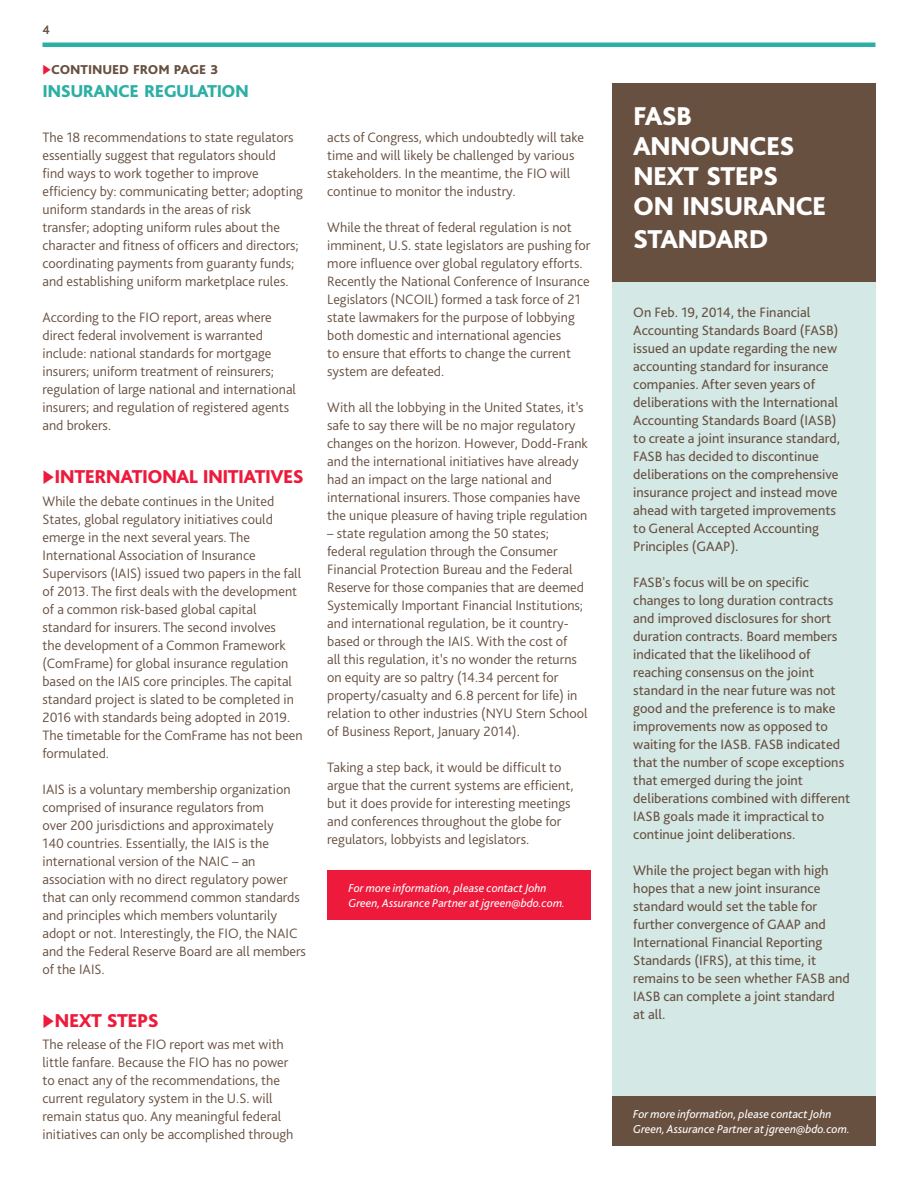
<style>
.page{position:relative;width:918px;height:1188px;background:#fff}
.page>*{position:absolute;margin:0;border:0;box-sizing:border-box;transform-origin:0 0}
.t1{font:800 27px/30px "Bliss Pro";letter-spacing:-.03em;color:#fff}
.t2{font:800 19.5px "Bliss Pro";letter-spacing:-.03em;color:#ed1a3b}
.t3{font:800 18px "Bliss Pro";letter-spacing:-.03em;color:#2cafa4}
.t4{font:300 14.25px/18px "Bliss Pro";color:#685041}
.t5{font:14.25px/18px "Bliss Pro";color:#685041}
.t6{font:800 13.5px "Bliss Pro";letter-spacing:-.005em;color:#685041}
.t7{font:700 12.75px "Bliss Pro";color:#685041}
.t8{font:italic 12px/15px "Bliss Pro";color:#fff}
.s1{color:#ed1a3b}
</style>
<div class="page">
<hr style="left:43px;top:43px;width:832px;height:4px;background:#2cafa4">
<div style="left:612px;top:254px;width:263px;height:891px;background:#d4e9e6"></div>
<div style="left:612px;top:83px;width:263px;height:199px;background:#685041"></div>
<div style="left:612px;top:1096px;width:263px;height:49px;background:#685041"></div>
<div style="left:327px;top:870px;width:264px;height:49px;background:#ed1a3b"></div>
<p class="t7" style="left:43px;top:22px;width:9px">4</p>
<p class="t6" style="left:43px;top:61px;width:177px"><span class="s1">◆</span>CONTINUED FROM PAGE 3</p>
<p class="t3" style="left:43px;top:79px;width:208px">INSURANCE REGULATION</p>
<p class="t4" style="left:43px;top:128px;width:262px">The 18 recommendations to state regulators essentially suggest that regulators should<br>find ways to work together to improve efficiency by: communicating better; adopting uniform standards in the areas of risk<br>transfer; adopting uniform rules about the character and fitness of officers and directors; coordinating payments from guaranty funds; and establishing uniform marketplace rules.</p>
<p class="t4" style="left:43px;top:308px;width:255px">According to the FIO report, areas where direct federal involvement is warranted include: national standards for mortgage insurers; uniform treatment of reinsurers; regulation of large national and international insurers; and regulation of registered agents and brokers.</p>
<h2 class="t2" style="left:43px;top:465px;width:263px">◆ INTERNATIONAL INITIATIVES</h2>
<p class="t4" style="left:43px;top:492px;width:262px">While the debate continues in the United States, global regulatory initiatives could emerge in the next several years. The International Association of Insurance Supervisors (IAIS) issued two papers in the fall of 2013. The first deals with the development of a common risk-based global capital standard for insurers. The second involves<br>the development of a Common Framework (ComFrame) for global insurance regulation based on the IAIS core principles. The capital standard project is slated to be completed in 2016 with standards being adopted in 2019.<br>The timetable for the ComFrame has not been formulated.</p>
<p class="t4" style="left:43px;top:780px;width:265px">IAIS is a voluntary membership organization comprised of insurance regulators from<br>over 200 jurisdictions and approximately<br>140 countries. Essentially, the IAIS is the international version of the NAIC – an association with no direct regulatory power that can only recommend common standards and principles which members voluntarily adopt or not. Interestingly, the FIO, the NAIC and the Federal Reserve Board are all members of the IAIS.</p>
<h2 class="t2" style="left:43px;top:1008px;width:118px">◆ NEXT STEPS</h2>
<p class="t4" style="left:43px;top:1035px;width:253px">The release of the FIO report was met with little fanfare. Because the FIO has no power to enact any of the recommendations, the current regulatory system in the U.S. will remain status quo. Any meaningful federal initiatives can only be accomplished through</p>
<p class="t4" style="left:327px;top:128px;width:258px">acts of Congress, which undoubtedly will take time and will likely be challenged by various stakeholders. In the meantime, the FIO will continue to monitor the industry.</p>
<p class="t4" style="left:327px;top:218px;width:265px">While the threat of federal regulation is not imminent, U.S. state legislators are pushing for more influence over global regulatory efforts.<br>Recently the National Conference of Insurance Legislators (NCOIL) formed a task force of 21 state lawmakers for the purpose of lobbying both domestic and international agencies<br>to ensure that efforts to change the current system are defeated.</p>
<p class="t4" style="left:327px;top:398px;width:262px">With all the lobbying in the United States, it’s safe to say there will be no major regulatory changes on the horizon. However, Dodd-Frank and the international initiatives have already had an impact on the large national and international insurers. Those companies have the unique pleasure of having triple regulation</p>
<p class="t4" style="left:327px;top:524px;width:262px">– state regulation among the 50 states; federal regulation through the Consumer Financial Protection Bureau and the Federal Reserve for those companies that are deemed Systemically Important Financial Institutions; and international regulation, be it country&shy;based or through the IAIS. With the cost of<br>all this regulation, it’s no wonder the returns on equity are so paltry (14.34 percent for property/casualty and 6.8 percent for life) in relation to other industries (NYU Stern School of Business Report, January 2014).</p>
<p class="t4" style="left:327px;top:758px;width:248px">Taking a step back, it would be difficult to argue that the current systems are efficient, but it does provide for interesting meetings and conferences throughout the globe for regulators, lobbyists and legislators.</p>
<p class="t8" style="left:349px;top:880px;width:218px">For more information, please contact John<br>Green, Assurance Partner at jgreen@bdo.com.</p>
<h1 class="t1" style="left:633px;top:100px;width:195px">FASB<br>ANNOUNCES<br>NEXT STEPS<br>ON INSURANCE</h1>
<h1 class="t1" style="left:633px;top:223px;width:137px">STANDARD</h1>
<p class="t5" style="left:633px;top:303px;width:208px">On Feb. 19, 2014, the Financial Accounting Standards Board (FASB) issued an update regarding the new accounting standard for insurance companies. After seven years of deliberations with the International Accounting Standards Board (IASB) to create a joint insurance standard, FASB has decided to discontinue deliberations on the comprehensive insurance project and instead move ahead with targeted improvements to General Accepted Accounting Principles (GAAP).</p>
<p class="t5" style="left:633px;top:573px;width:218px">FASB's focus will be on specific changes to long duration contracts and improved disclosures for short duration contracts. Board members indicated that the likelihood of reaching consensus on the joint standard in the near future was not good and the preference is to make improvements now as opposed to waiting for the IASB. FASB indicated that the number of scope exceptions that emerged during the joint deliberations combined with different IASB goals made it impractical to continue joint deliberations.</p>
<p class="t5" style="left:633px;top:861px;width:218px">While the project began with high hopes that a new joint insurance standard would set the table for further convergence of GAAP and<br>International Financial Reporting<br>Standards (IFRS), at this time, it remains to be seen whether FASB and<br>IASB can complete a joint standard at all.</p>
<p class="t8" style="left:633px;top:1106px;width:218px">For more information, please contact John<br>Green, Assurance Partner at jgreen@bdo.com.</p>
</div>
